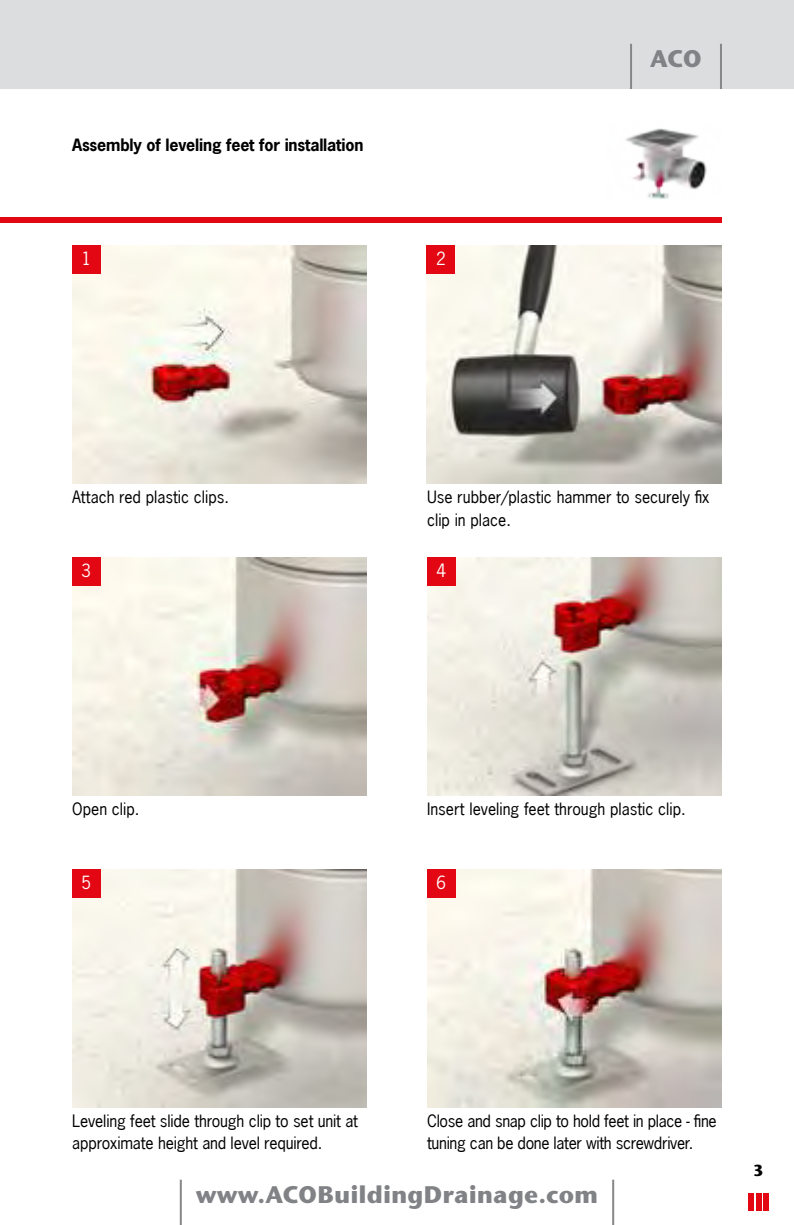
<style>
.page{position:relative;width:794px;height:1225px;background:#fff}
.page>*{position:absolute;margin:0;border:0;box-sizing:border-box;transform-origin:0 0}
.t1{font:700 24px "Stone Sans ITC Pro";color:#818285}
.t2{font:20px "News Gothic TOT";color:#fff}
.t3{font:16px/22.6px "News Gothic";letter-spacing:-.01em;color:#000}
.t4{font:700 16px "News Gothic";letter-spacing:-.01em;color:#000}
.t5{font:700 16px "Stone Sans ITC Pro";color:#000}
</style>
<div class="page">
<div style="left:748px;top:1193px;width:6px;height:17px;background:#e30613"></div>
<div style="left:755px;top:1193px;width:6px;height:17px;background:#e30613"></div>
<div style="left:763px;top:1193px;width:5px;height:17px;background:#e30613"></div>
<div style="left:0;top:0;width:794px;height:89px;background:#dcddde"></div>
<hr style="left:630px;top:44px;width:2px;height:45px;background:#878787">
<hr style="left:720px;top:44px;width:2px;height:45px;background:#878787">
<hr style="left:180px;top:1179px;width:2px;height:46px;background:#878787">
<hr style="left:612px;top:1179px;width:2px;height:46px;background:#878787">
<div style="left:0;top:217px;width:722px;height:6px;background:#e30613"></div>
<img style="left:626px;top:128px;width:81px;height:71px">
<img style="left:72px;top:245px;width:295px;height:239px">
<img style="left:72px;top:557px;width:295px;height:238px">
<img style="left:427px;top:557px;width:295px;height:238px">
<img style="left:72px;top:869px;width:295px;height:238px">
<img style="left:427px;top:869px;width:295px;height:238px">
<div style="left:72px;top:245px;width:28px;height:29px;background:#e30613"></div>
<div style="left:72px;top:557px;width:28px;height:29px;background:#e30613"></div>
<div style="left:427px;top:557px;width:28px;height:29px;background:#e30613"></div>
<div style="left:72px;top:869px;width:28px;height:28px;background:#e30613"></div>
<div style="left:427px;top:869px;width:28px;height:28px;background:#e30613"></div>
<img style="left:427px;top:245px;width:294px;height:239px">
<div style="left:427px;top:245px;width:28px;height:29px;background:#e30613"></div>
<p class="t4" style="left:72px;top:134px;width:293px">Assembly of leveling feet for installation</p>
<p class="t2" style="left:81px;top:247px;width:11px">1</p>
<p class="t2" style="left:436px;top:247px;width:11px">2</p>
<h1 class="t1" style="left:650px;top:43px;width:53px">ACO</h1>
<p class="t3" style="left:72px;top:486px;width:159px">Attach red plastic clips.</p>
<p class="t3" style="left:427px;top:486px;width:284px">Use rubber/plastic hammer to securely fix clip in place.</p>
<p class="t2" style="left:81px;top:559px;width:11px">3</p>
<p class="t2" style="left:436px;top:559px;width:11px">4</p>
<p class="t3" style="left:72px;top:797px;width:69px">Open clip.</p>
<p class="t3" style="left:427px;top:797px;width:260px">Insert leveling feet through plastic clip.</p>
<p class="t2" style="left:81px;top:871px;width:11px">5</p>
<p class="t2" style="left:436px;top:871px;width:11px">6</p>
<p class="t3" style="left:72px;top:1109px;width:287px">Leveling feet slide through clip to set unit at approximate height and level required.</p>
<p class="t3" style="left:427px;top:1109px;width:291px">Close and snap clip to hold feet in place - fine tuning can be done later with screwdriver.</p>
<h1 class="t1" style="left:196px;top:1179px;width:404px">www.ACOBuildingDrainage.com</h1>
<p class="t5" style="left:753px;top:1160px;width:12px">3</p>
</div>
